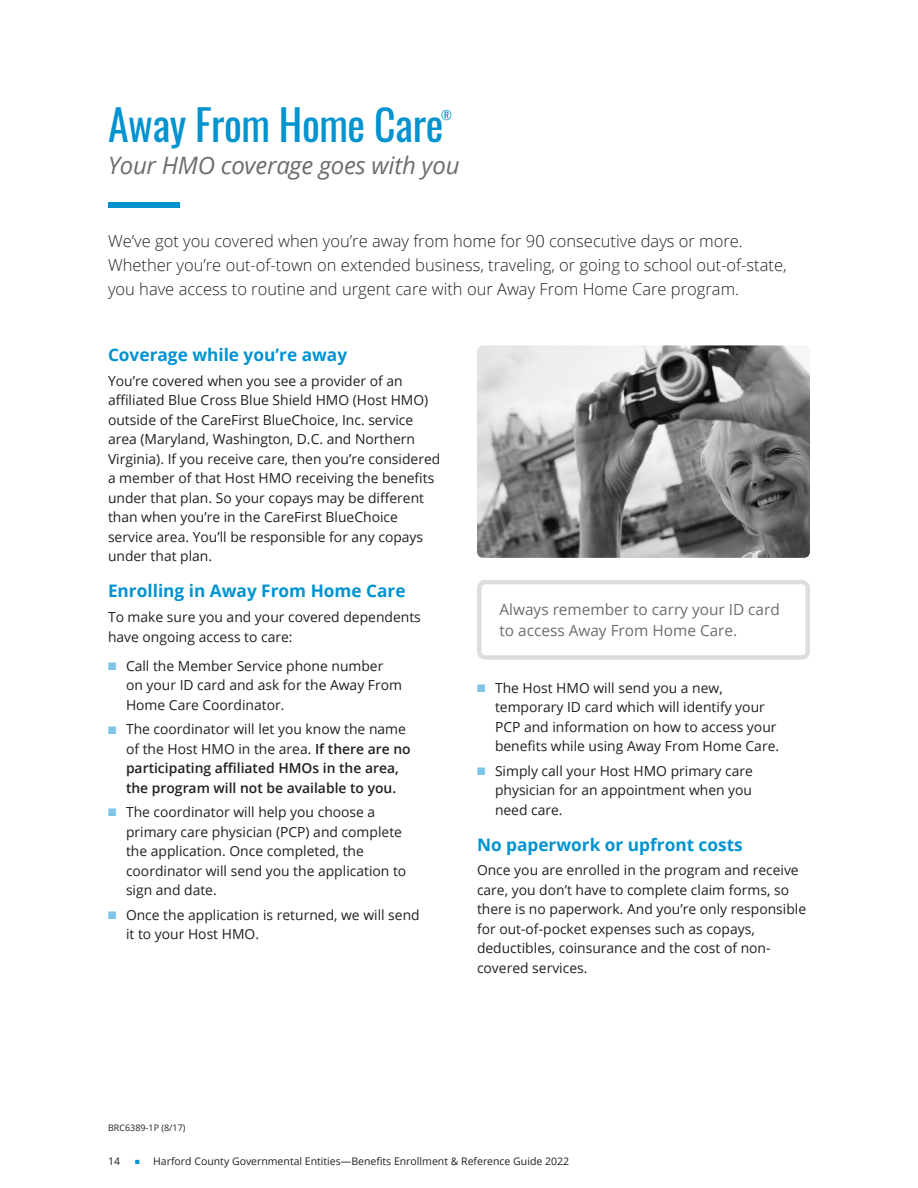
<style>
.page{position:relative;width:918px;height:1188px;background:#fff}
.page>*{position:absolute;margin:0;border:0;box-sizing:border-box;transform-origin:0 0}
.POD-H1_Header_Subhea{font:42px "Oswald";letter-spacing:-.01em;color:#0093d0}
.POD-H1_Subheader{font:italic 24px "Open Sans";letter-spacing:-.01em;color:#6c6d70}
.POD-H2_Header{font:700 17.25px "Open Sans";color:#0093d0}
.POD-OpeningParagraph{font:300 16.5px/24px "Open Sans";color:#231f20}
.POD-Caption-Boxed{font:15.3px/21px "Open Sans";color:#6c6d70}
.POD-BodyText{font:13.8px/19.5px "Open Sans";color:#231f20}
.t1{font:600 13.8px/19.5px "Open Sans";color:#231f20}
.t2{font:12.3px "Oswald";color:#0093d0}
.t3{font:10.5px "Open Sans";color:#231f20}
.ALL-ItemNumber{font:9px "Open Sans";color:#231f20}
.s1{color:#7cc4e8}
.s2{font-weight:400}
.s3{color:#0093d0}
</style>
<div class="page">
<img style="left:477px;top:345px;width:333px;height:213px">
<div style="left:477px;top:580px;width:333px;height:80px;border:4px solid #dcdddf;border-radius:6px"></div>
<div style="left:108px;top:202px;width:72px;height:6px;background:#0093d0"></div>
<p class="POD-H1_Header_Subhea" style="left:108px;top:88px;width:337px">Away From Home Care</p>
<p class="POD-H1_Subheader" style="left:108px;top:148px;width:353px">Your HMO coverage goes with you</p>
<p class="t2" style="left:441px;top:104px;width:12px">®</p>
<p class="POD-OpeningParagraph" style="left:108px;top:228px;width:680px">We’ve got you covered when you’re away from home for 90 consecutive days or more.<br>Whether you’re out-of-town on extended business, traveling, or going to school out-of-state, you have access to routine and urgent care with our Away From Home Care program.</p>
<p class="POD-H2_Header" style="left:108px;top:343px;width:241px">Coverage while you’re away</p>
<p class="POD-BodyText" style="left:108px;top:371px;width:334px">You’re covered when you see a provider of an affiliated Blue Cross Blue Shield HMO (Host HMO) outside of the CareFirst BlueChoice, Inc. service area (Maryland, Washington, D.C. and Northern Virginia). If you receive care, then you’re considered a member of that Host HMO receiving the benefits under that plan. So your copays may be different than when you’re in the CareFirst BlueChoice service area. You’ll be responsible for any copays under that plan.</p>
<p class="POD-H2_Header" style="left:108px;top:579px;width:299px">Enrolling in Away From Home Care</p>
<p class="POD-BodyText" style="left:108px;top:607px;width:314px">To make sure you and your covered dependents have ongoing access to care:</p>
<p class="POD-BodyText" style="left:126px;top:656px;width:278px;text-indent:-18px"><span class="s1">■</span> Call the Member Service phone number on your ID card and ask for the Away From<br>Home Care Coordinator.</p>
<p class="t1" style="left:126px;top:719px;width:286px;text-indent:-18px"><span class="s1">■</span> <span class="s2">The coordinator will let you know the name of the Host HMO in the area.</span> If there are no participating affiliated HMOs in the area, the program will not be available to you.</p>
<p class="POD-BodyText" style="left:126px;top:802px;width:282px;text-indent:-18px"><span class="s1">■</span> The coordinator will help you choose a primary care physician (PCP) and complete the application. Once completed, the coordinator will send you the application to sign and date.</p>
<p class="POD-BodyText" style="left:126px;top:904px;width:295px;text-indent:-18px"><span class="s1">■</span> Once the application is returned, we will send it to your Host HMO.</p>
<p class="POD-Caption-Boxed" style="left:500px;top:598px;width:282px">Always remember to carry your ID card to access Away From Home Care.</p>
<p class="POD-BodyText" style="left:495px;top:678px;width:286px;text-indent:-18px"><span class="s1">■</span> The Host HMO will send you a new, temporary ID card which will identify your PCP and information on how to access your benefits while using Away From Home Care.</p>
<p class="POD-BodyText" style="left:495px;top:761px;width:260px;text-align:justify;text-indent:-18px"><span class="s1">■</span> Simply call your Host HMO primary care physician for an appointment when you need care.</p>
<p class="POD-H2_Header" style="left:477px;top:832px;width:267px">No paperwork or upfront costs</p>
<p class="POD-BodyText" style="left:477px;top:860px;width:331px">Once you are enrolled in the program and receive care, you don’t have to complete claim forms, so there is no paperwork. And you’re only responsible for out-of-pocket expenses such as copays, deductibles, coinsurance and the cost of non&shy;covered services.</p>
<p class="ALL-ItemNumber" style="left:108px;top:1122px;width:79px">BRC6389-1P (8/17)</p>
<p class="t3" style="left:108px;top:1154px;width:14px">14</p>
<p class="t3" style="left:135px;top:1154px;width:436px"><span class="s3">■</span> Harford County Governmental Entities—Benefits Enrollment &amp; Reference Guide 2022</p>
</div>
